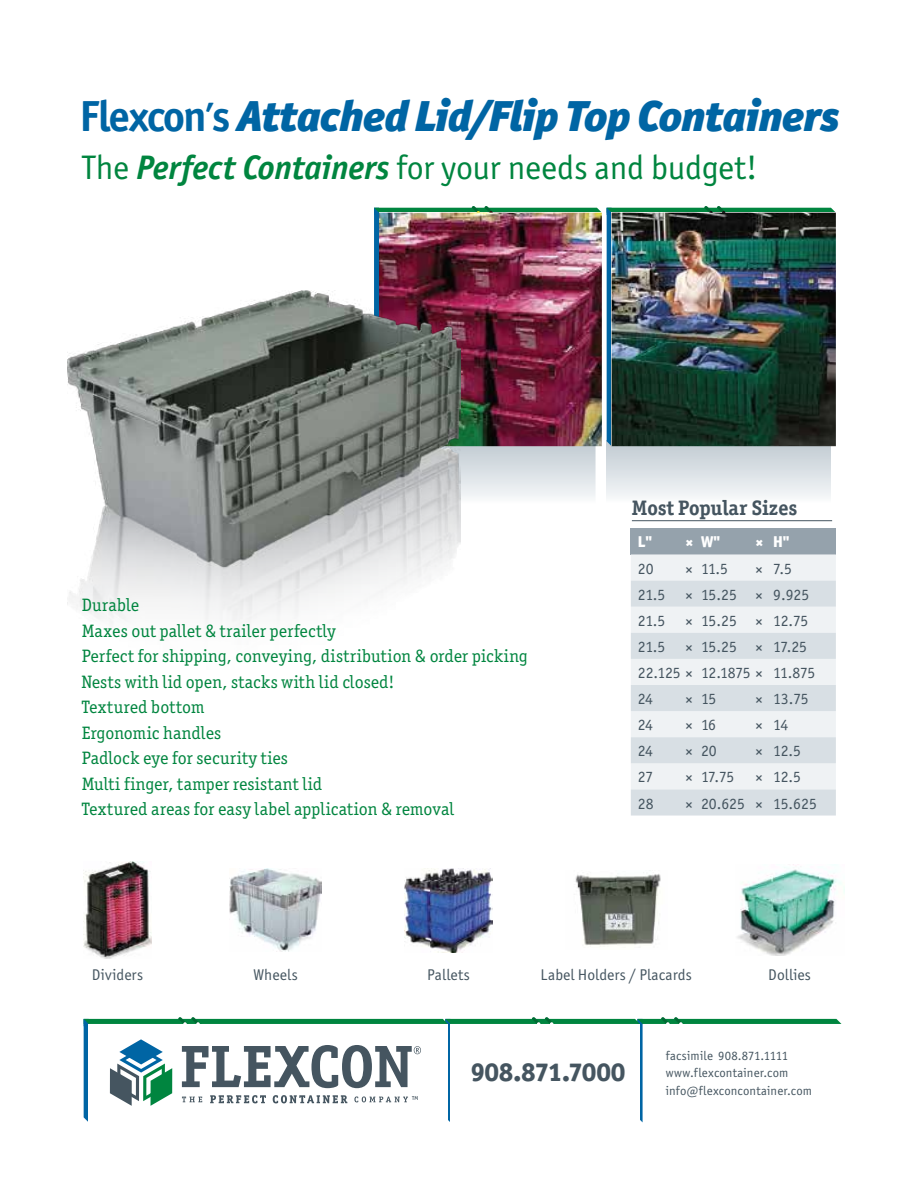
<style>
.page{position:relative;width:918px;height:1188px;background:#fff}
.page>*{position:absolute;margin:0;border:0;box-sizing:border-box;transform-origin:0 0}
.t1{font:italic 900 43.5px "Officina San ITC";letter-spacing:-.03em;color:#0065a4}
.t2{font:34.05px "Officina San ITC";letter-spacing:-.005em;color:#00853f}
.t3{font:800 25.95px "Officina San ITC";letter-spacing:.01em;color:#455560}
.t4{font:700 21px "Officina Ser ITC";letter-spacing:-.005em;color:#455560}
.t5{font:18px/25.5px "Officina Ser ITC";letter-spacing:.01em;color:#00853f}
.t6{font:15.75px/26.1px "Officina San ITC";letter-spacing:-.02em;color:#455560}
.t7{font:15.75px "Officina San ITC";color:#455560}
.t8{font:800 15.75px "Officina San ITC";color:#fff}
.t9{font:15.6px "Officina San ITC";letter-spacing:.01em;color:#455560}
.t10{font:12.75px/17.5px "Officina San ITC";letter-spacing:.015em;color:#455560}
.s1{font-weight:700;font-style:normal}
.s2{font-weight:700;font-style:normal;font-size:35.4px}
.s3{font-weight:700;font-style:italic}
</style>
<div class="page">
<svg style="left:374px;top:206px;width:462px;height:291px"></svg>
<img style="left:612px;top:211px;width:224px;height:235px">
<img style="left:379px;top:211px;width:223px;height:235px">
<img style="left:68px;top:290px;width:393px;height:335px">
<img style="left:230px;top:868px;width:92px;height:84px">
<img style="left:84px;top:862px;width:67px;height:97px">
<img style="left:404px;top:868px;width:89px;height:84px">
<img style="left:737px;top:867px;width:104px;height:88px">
<hr style="left:632px;top:520px;width:200px;height:1px;background:#455560">
<div style="left:631px;top:528px;width:205px;height:26px;background:#95a2ac"></div>
<div style="left:631px;top:554px;width:205px;height:27px;background:#eff2f4"></div>
<svg style="left:631px;top:581px;width:205px;height:235px;fill:#d8dfe4"></svg>
<img style="left:575px;top:872px;width:86px;height:75px">
<svg style="left:84px;top:1017px;width:757px;height:105px"></svg>
<h1 class="t1" style="left:79px;top:88px;width:762px"><span class="s1">Flexcon</span><span class="s2">’</span><span class="s1">s</span> Attached Lid/Flip Top Containers</h1>
<h2 class="t2" style="left:82px;top:147px;width:677px">The <span class="s3">Perfect Containers</span> for your needs and budget!</h2>
<p class="t5" style="left:82px;top:592px;width:448px">Durable<br>Maxes out pallet &amp; trailer perfectly<br>Perfect for shipping, conveying, distribution &amp; order picking Nests with lid open, stacks with lid closed!<br>Textured bottom<br>Ergonomic handles<br>Padlock eye for security ties<br>Multi finger, tamper resistant lid<br>Textured areas for easy label application &amp; removal</p>
<p class="t4" style="left:632px;top:495px;width:167px">Most Popular Sizes</p>
<p class="t8" style="left:638px;top:532px;width:16px">L"</p>
<p class="t8" style="left:685px;top:532px;width:36px">× W"</p>
<p class="t8" style="left:755px;top:532px;width:36px">× H"</p>
<p class="t6" style="left:638px;top:555px;width:17px">20</p>
<p class="t6" style="left:685px;top:555px;width:44px">× 11.5</p>
<p class="t6" style="left:755px;top:555px;width:38px">× 7.5</p>
<p class="t6" style="left:638px;top:581px;width:29px">21.5</p>
<p class="t6" style="left:685px;top:581px;width:126px">× 15.25 × 9.925</p>
<p class="t6" style="left:638px;top:607px;width:29px">21.5</p>
<p class="t6" style="left:685px;top:607px;width:125px">× 15.25 × 12.75</p>
<p class="t6" style="left:638px;top:633px;width:29px">21.5</p>
<p class="t6" style="left:638px;top:633px;width:179px;text-indent:47px">× 15.25 × 17.25<br>22.125 × 12.1875 × 11.875<br>24</p>
<p class="t6" style="left:685px;top:686px;width:33px">× 15</p>
<p class="t6" style="left:755px;top:686px;width:55px">× 13.75</p>
<p class="t6" style="left:638px;top:712px;width:17px">24</p>
<p class="t6" style="left:685px;top:712px;width:32px">× 16</p>
<p class="t6" style="left:755px;top:712px;width:35px">× 14</p>
<p class="t6" style="left:638px;top:738px;width:17px">24</p>
<p class="t6" style="left:685px;top:738px;width:33px">× 20</p>
<p class="t6" style="left:755px;top:738px;width:48px">× 12.5</p>
<p class="t6" style="left:638px;top:764px;width:17px">27</p>
<p class="t6" style="left:685px;top:764px;width:51px">× 17.75</p>
<p class="t6" style="left:755px;top:764px;width:48px">× 12.5</p>
<p class="t6" style="left:638px;top:790px;width:17px">28</p>
<p class="t7" style="left:685px;top:794px;width:133px">× 20.625 × 15.625</p>
<p class="t9" style="left:541px;top:966px;width:153px">Label Holders / Placards</p>
<p class="t9" style="left:92px;top:966px;width:53px">Dividers</p>
<p class="t9" style="left:254px;top:966px;width:46px">Wheels</p>
<p class="t9" style="left:427px;top:966px;width:44px">Pallets</p>
<p class="t9" style="left:768px;top:966px;width:44px">Dollies</p>
<h3 class="t3" style="left:471px;top:1055px;width:156px">908.871.7000</h3>
<p class="t10" style="left:666px;top:1046px;width:148px">facsimile 908.871.1111 www.flexcontainer.com info@flexconcontainer.com</p>
</div>
